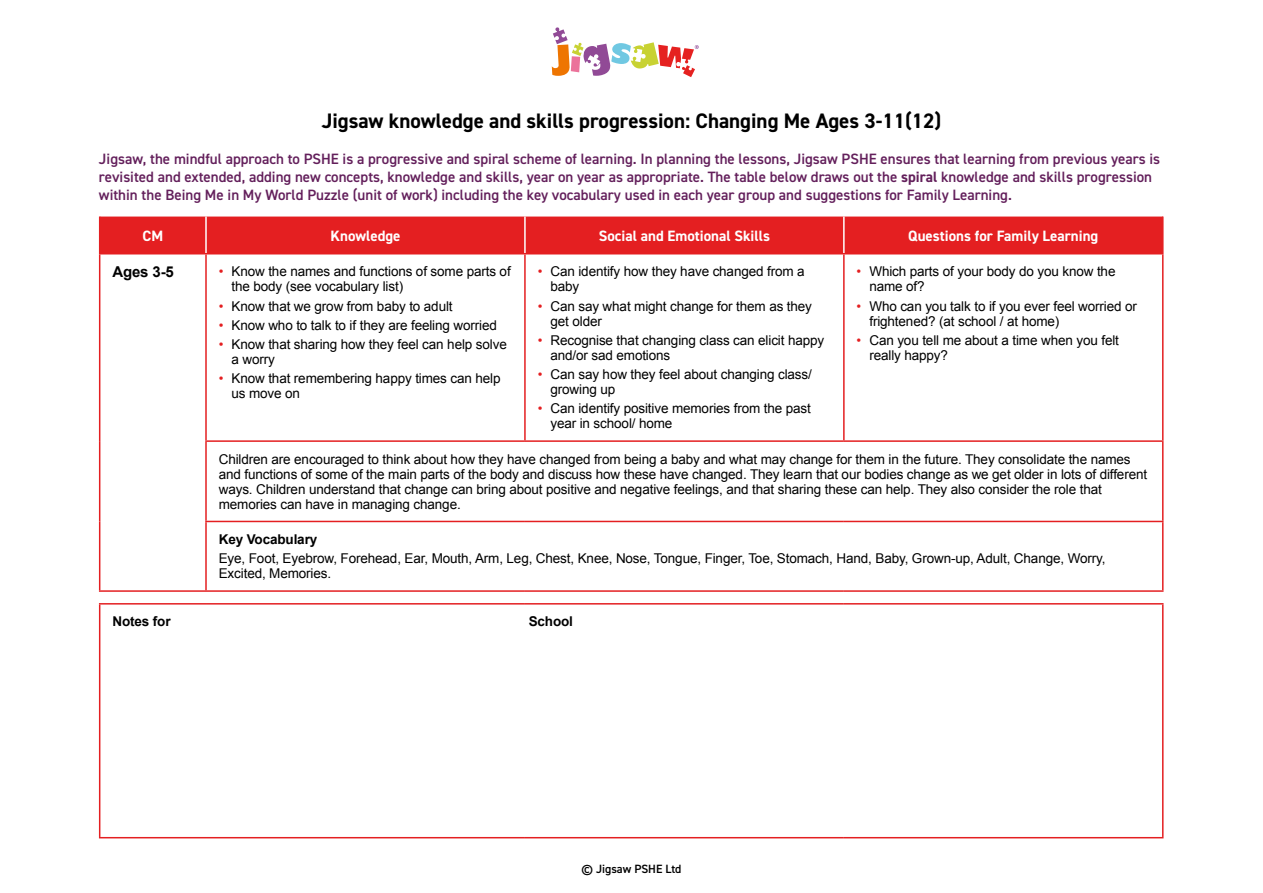
<style>
.page{position:relative;width:1263px;height:893px;background:#fff}
.page>*{position:absolute;margin:0;border:0;box-sizing:border-box;transform-origin:0 0}
.t1{font:700 21px "DIN2014";color:#000}
.t2{font:600 15px/18px "DIN2014";color:#631f5b}
.t3{font:700 15px "DIN2014";color:#fff}
.t4{font:700 15px "Arial";color:#000}
.t5{font:13.5px/15px "Arial";letter-spacing:-.01em;color:#000}
.t6{font:700 13.5px "Arial";letter-spacing:-.01em;color:#000}
.t7{font:600 12px "DIN2014";color:#000}
.s1{font-weight:700}
.s2{color:#e41f21}
</style>
<div class="page">
<svg style="left:552px;top:27px;width:147px;height:50px"></svg>
<div style="left:100px;top:217px;width:1062px;height:36px;background:#e41f21"></div>
<hr style="left:205px;top:217px;width:2px;height:36px;background:#fff">
<hr style="left:524px;top:217px;width:2px;height:36px;background:#fff">
<hr style="left:843px;top:217px;width:2px;height:36px;background:#fff">
<hr style="left:99px;top:217px;width:1px;height:36px;background:#e41f21">
<hr style="left:1162px;top:217px;width:1px;height:36px;background:#e41f21">
<hr style="left:99px;top:254px;width:1px;height:187px;background:#e41f21">
<hr style="left:99px;top:441px;width:1px;height:80px;background:#e41f21">
<hr style="left:99px;top:521px;width:1px;height:69px;background:#e41f21">
<hr style="left:99px;top:253px;width:107px;height:1px;background:#e41f21">
<hr style="left:205px;top:254px;width:2px;height:186px;background:#e41f21">
<hr style="left:206px;top:253px;width:319px;height:1px;background:#e41f21">
<hr style="left:524px;top:254px;width:2px;height:186px;background:#e41f21">
<hr style="left:525px;top:253px;width:319px;height:1px;background:#e41f21">
<hr style="left:843px;top:254px;width:2px;height:186px;background:#e41f21">
<hr style="left:844px;top:253px;width:319px;height:1px;background:#e41f21">
<hr style="left:1162px;top:254px;width:1px;height:186px;background:#e41f21">
<hr style="left:205px;top:442px;width:2px;height:79px;background:#e41f21">
<hr style="left:205px;top:440px;width:320px;height:2px;background:#e41f21">
<hr style="left:525px;top:440px;width:319px;height:2px;background:#e41f21">
<hr style="left:844px;top:440px;width:319px;height:2px;background:#e41f21">
<hr style="left:1162px;top:442px;width:1px;height:79px;background:#e41f21">
<hr style="left:99px;top:605px;width:1px;height:232px;background:#e41f21">
<hr style="left:99px;top:590px;width:107px;height:2px;background:#e41f21">
<hr style="left:99px;top:603px;width:107px;height:2px;background:#e41f21">
<hr style="left:206px;top:603px;width:319px;height:2px;background:#e41f21">
<hr style="left:525px;top:603px;width:319px;height:2px;background:#e41f21">
<hr style="left:844px;top:603px;width:319px;height:2px;background:#e41f21">
<hr style="left:99px;top:837px;width:107px;height:1px;background:#e41f21">
<hr style="left:206px;top:837px;width:319px;height:1px;background:#e41f21">
<hr style="left:525px;top:837px;width:319px;height:1px;background:#e41f21">
<hr style="left:844px;top:837px;width:319px;height:1px;background:#e41f21">
<hr style="left:205px;top:522px;width:2px;height:68px;background:#e41f21">
<hr style="left:205px;top:521px;width:320px;height:1px;background:#e41f21">
<hr style="left:525px;top:521px;width:319px;height:1px;background:#e41f21">
<hr style="left:844px;top:521px;width:319px;height:1px;background:#e41f21">
<hr style="left:206px;top:590px;width:319px;height:2px;background:#e41f21">
<hr style="left:525px;top:590px;width:319px;height:2px;background:#e41f21">
<hr style="left:844px;top:590px;width:319px;height:2px;background:#e41f21">
<hr style="left:1162px;top:522px;width:1px;height:68px;background:#e41f21">
<hr style="left:1162px;top:605px;width:1px;height:232px;background:#e41f21">
<h1 class="t1" style="left:322px;top:107px;width:621px">Jigsaw knowledge and skills progression: Changing Me Ages 3-11(12)</h1>
<p class="t2" style="left:99px;top:150px;width:1063px">Jigsaw, the mindful approach to PSHE is a progressive and spiral scheme of learning. In planning the lessons, Jigsaw PSHE ensures that learning from previous years is revisited and extended, adding new concepts, knowledge and skills, year on year as appropriate. The table below draws out the <span class="s1">spiral</span> knowledge and skills progression within the Being Me in My World Puzzle (unit of work) including the key vocabulary used in each year group and suggestions for Family Learning.</p>
<p class="t3" style="left:142px;top:226px;width:22px">CM</p>
<p class="t3" style="left:330px;top:226px;width:72px">Knowledge</p>
<p class="t3" style="left:599px;top:226px;width:173px">Social and Emotional Skills</p>
<p class="t3" style="left:908px;top:226px;width:192px">Questions for Family Learning</p>
<p class="t4" style="left:112px;top:262px;width:63px">Ages 3-5</p>
<p class="t5" style="left:231px;top:264px;width:281px;text-indent:-13px"><span class="s2">•</span> Know the names and functions of some parts of the body (see vocabulary list)</p>
<p class="t5" style="left:219px;top:298px;width:235px"><span class="s2">•</span> Know that we grow from baby to adult</p>
<p class="t5" style="left:219px;top:318px;width:280px"><span class="s2">•</span> Know who to talk to if they are feeling worried</p>
<p class="t5" style="left:231px;top:337px;width:277px;text-indent:-13px"><span class="s2">•</span> Know that sharing how they feel can help solve a worry</p>
<p class="t5" style="left:231px;top:371px;width:271px;text-indent:-13px"><span class="s2">•</span> Know that remembering happy times can help us move on</p>
<p class="t5" style="left:869px;top:264px;width:248px;text-indent:-13px"><span class="s2">•</span> Which parts of your body do you know the name of?</p>
<p class="t5" style="left:869px;top:298px;width:269px;text-indent:-13px"><span class="s2">•</span> Who can you talk to if you ever feel worried or frightened? (at school / at home)</p>
<p class="t5" style="left:869px;top:333px;width:251px;text-indent:-13px"><span class="s2">•</span> Can you tell me about a time when you felt really happy?</p>
<p class="t5" style="left:550px;top:264px;width:256px;text-indent:-13px"><span class="s2">•</span> Can identify how they have changed from a baby</p>
<p class="t5" style="left:550px;top:298px;width:263px;text-indent:-13px"><span class="s2">•</span> Can say what might change for them as they get older</p>
<p class="t5" style="left:550px;top:333px;width:275px;text-indent:-13px"><span class="s2">•</span> Recognise that changing class can elicit happy and/or sad emotions</p>
<p class="t5" style="left:550px;top:367px;width:263px;text-indent:-13px"><span class="s2">•</span> Can say how they feel about changing class/ growing up</p>
<p class="t5" style="left:550px;top:401px;width:262px;text-indent:-13px"><span class="s2">•</span> Can identify positive memories from the past year in school/ home</p>
<p class="t5" style="left:219px;top:452px;width:930px">Children are encouraged to think about how they have changed from being a baby and what may change for them in the future. They consolidate the names and functions of some of the main parts of the body and discuss how these have changed. They learn that our bodies change as we get older in lots of different ways. Children understand that change can bring about positive and negative feelings, and that sharing these can help. They also consider the role that memories can have in managing change.</p>
<p class="t6" style="left:219px;top:530px;width:100px">Key Vocabulary</p>
<p class="t5" style="left:219px;top:551px;width:888px">Eye, Foot, Eyebrow, Forehead, Ear, Mouth, Arm, Leg, Chest, Knee, Nose, Tongue, Finger, Toe, Stomach, Hand, Baby, Grown-up, Adult, Change, Worry,<br>Excited, Memories.</p>
<p class="t6" style="left:112px;top:613px;width:60px">Notes for</p>
<p class="t6" style="left:529px;top:613px;width:46px">School</p>
<p class="t7" style="left:581px;top:861px;width:102px">© Jigsaw PSHE Ltd</p>
</div>
